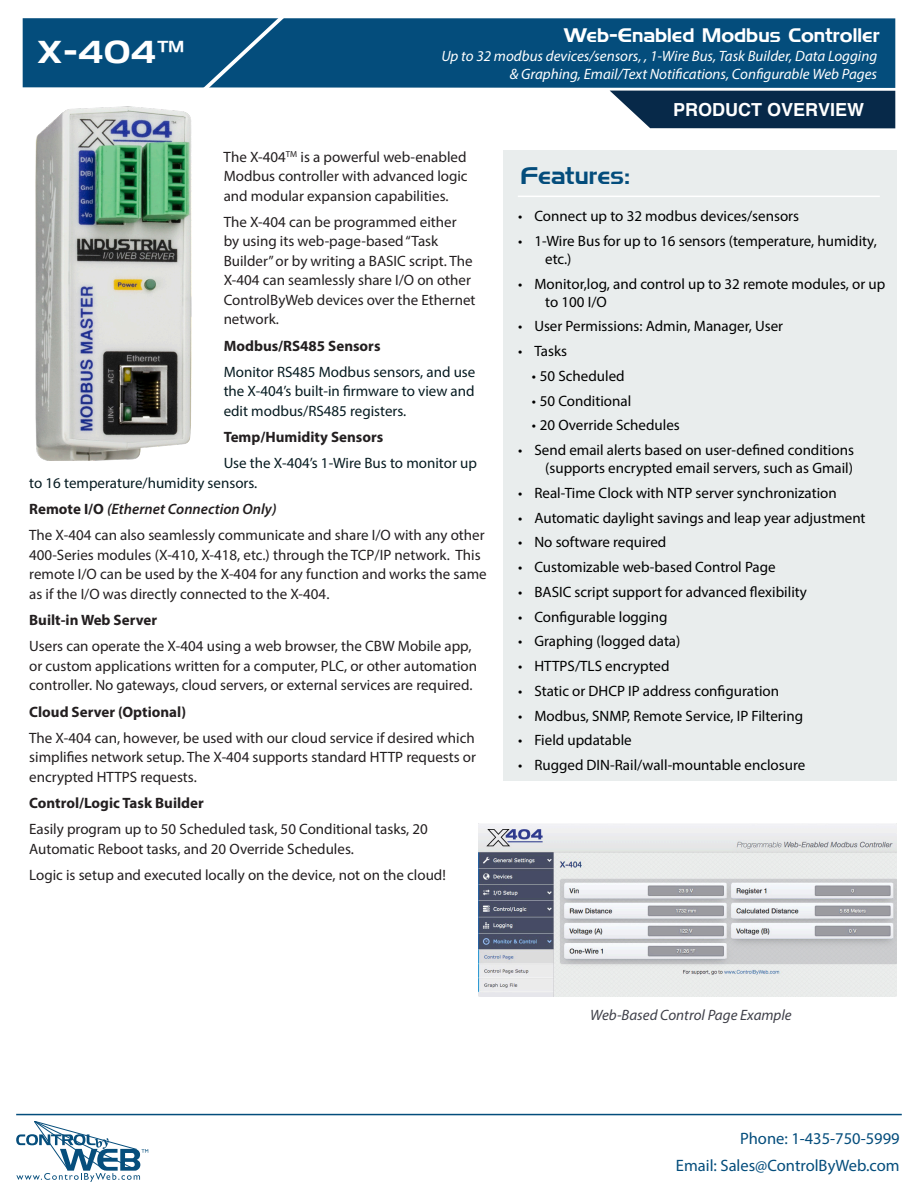
<style>
.page{position:relative;width:918px;height:1188px;background:#fff}
.page>*{position:absolute;margin:0;border:0;box-sizing:border-box;transform-origin:0 0}
.TOC_-_Header_-_Main{font:31.5px "Denmark";color:#fff}
.Bullet_List_Header{font:24px "Denmark";color:#044d7c}
.Sub_Header_-_Product{font:19.5px "Denmark";color:#fff}
.t1{font:700 18px "Helvetica";color:#fff}
.t2{font:16.5px/26.5px "Myriad Pro";color:#044d7c;text-align:right}
.Body{font:15px/19.5px "Myriad Pro";color:#231f20}
.t3{font:15px/18px "Myriad Pro";color:#000}
.Body-2{font:15px/19.5px "Myriad Pro";color:#061b21;text-align:justify}
.Product_Description{font:italic 15px/18px "Myriad Pro";color:#fff;text-align:right}
.Body-3{font:700 15px "Myriad Pro";color:#231f20}
.Body-4{font:italic 600 15px "Myriad Pro";color:#231f20}
.t4{font:italic 15px "Myriad Pro";color:#3e3f48}
.s1{font-weight:700;font-style:normal}
</style>
<div class="page">
<hr style="left:16px;top:1114px;width:886px;height:1px;background:#044d7c">
<svg style="left:16px;top:1121px;width:132px;height:61px"></svg>
<div style="left:23px;top:18px;width:872px;height:70px;background:#044d7c"></div>
<svg style="left:610px;top:91px;width:285px;height:37px;background:#183855"></svg>
<svg style="left:195px;top:18px;width:99px;height:70px;background:#145884"></svg>
<div style="left:503px;top:150px;width:393px;height:631px;background:#e9eded"></div>
<hr style="left:518px;top:196px;width:362px;height:1px;background:#fff">
<img style="left:36px;top:106px;width:155px;height:355px">
<img style="left:479px;top:823px;width:418px;height:174px">
<p class="Sub_Header_-_Product" style="left:564px;top:24px;width:317px">Web-Enabled Modbus Controller</p>
<p class="TOC_-_Header_-_Main" style="left:36px;top:33px;width:149px">X-404™</p>
<p class="Product_Description" style="left:441px;top:47px;width:437px">Up to 32 modbus devices/sensors, , 1-Wire Bus, Task Builder, Data Logging &amp; Graphing, Email/Text Notifications, Configurable Web Pages</p>
<p class="Body" style="left:224px;top:147px;width:246px;text-align:justify">The X-404<sup>TM</sup> is a powerful web-enabled Modbus controller with advanced logic and modular expansion capabilities.</p>
<p class="Body" style="left:224px;top:212px;width:253px">The X-404 can be programmed either by using its web-page-based “Task Builder” or by writing a BASIC script. The X-404 can seamlessly share I/O on other ControlByWeb devices over the Ethernet network.</p>
<p class="Body-3" style="left:224px;top:336px;width:158px">Modbus/RS485 Sensors</p>
<p class="Body-2" style="left:224px;top:362px;width:253px">Monitor RS485 Modbus sensors, and use the X-404’s built-in firmware to view and edit modbus/RS485 registers.</p>
<p class="Body-3" style="left:224px;top:427px;width:161px">Temp/Humidity Sensors</p>
<p class="Body-2" style="left:29px;top:453px;width:449px;text-indent:194px">Use the X-404’s 1-Wire Bus to monitor up to 16 temperature/humidity sensors.</p>
<p class="Body-4" style="left:29px;top:500px;width:249px"><span class="s1">Remote I/O</span> (Ethernet Connection Only)</p>
<p class="Body" style="left:29px;top:525px;width:459px">The X-404 can also seamlessly communicate and share I/O with any other 400-Series modules (X-410, X-418, etc.) through the TCP/IP network. This remote I/O can be used by the X-404 for any function and works the same as if the I/O was directly connected to the X-404.</p>
<p class="Body-3" style="left:29px;top:610px;width:129px">Built-in Web Server</p>
<p class="Body" style="left:29px;top:636px;width:449px">Users can operate the X-404 using a web browser, the CBW Mobile app, or custom applications written for a computer, PLC, or other automation controller. No gateways, cloud servers, or external services are required.</p>
<p class="Body-3" style="left:29px;top:702px;width:158px">Cloud Server (Optional)</p>
<p class="Body" style="left:29px;top:728px;width:448px;text-align:justify">The X-404 can, however, be used with our cloud service if desired which simplifies network setup. The X-404 supports standard HTTP requests or encrypted HTTPS requests.</p>
<p class="Body-3" style="left:29px;top:793px;width:176px">Control/Logic Task Builder</p>
<p class="Body" style="left:29px;top:819px;width:400px">Easily program up to 50 Scheduled task, 50 Conditional tasks, 20<br>Automatic Reboot tasks, and 20 Override Schedules.</p>
<p class="Body" style="left:29px;top:865px;width:418px">Logic is setup and executed locally on the device, not on the cloud!</p>
<p class="t1" style="left:673px;top:95px;width:192px">PRODUCT OVERVIEW</p>
<p class="Bullet_List_Header" style="left:520px;top:161px;width:111px">Features:</p>
<p class="t3" style="left:518px;top:207px;width:282px">• Connect up to 32 modbus devices/sensors</p>
<p class="t3" style="left:545px;top:232px;width:333px;text-indent:-27px">• 1-Wire Bus for up to 16 sensors (temperature, humidity, etc.)</p>
<p class="t3" style="left:545px;top:274px;width:342px;text-indent:-27px">• Monitor,log, and control up to 32 remote modules, or up to 100 I/O</p>
<p class="t3" style="left:518px;top:317px;width:266px">• User Permissions: Admin, Manager, User</p>
<p class="t3" style="left:518px;top:342px;width:50px">• Tasks</p>
<p class="t3" style="left:532px;top:367px;width:94px">• 50 Scheduled</p>
<p class="t3" style="left:532px;top:391px;width:101px">• 50 Conditional</p>
<p class="t3" style="left:532px;top:416px;width:150px">• 20 Override Schedules</p>
<p class="t3" style="left:518px;top:441px;width:337px;text-align:right">• Send email alerts based on user-defined conditions (supports encrypted email servers, such as Gmail)</p>
<p class="t3" style="left:518px;top:484px;width:320px">• Real-Time Clock with NTP server synchronization</p>
<p class="t3" style="left:518px;top:508px;width:349px">• Automatic daylight savings and leap year adjustment</p>
<p class="t3" style="left:518px;top:533px;width:150px">• No software required</p>
<p class="t3" style="left:518px;top:558px;width:259px">• Customizable web-based Control Page</p>
<p class="t3" style="left:518px;top:583px;width:290px">• BASIC script support for advanced flexibility</p>
<p class="t3" style="left:518px;top:607px;width:151px">• Configurable logging</p>
<p class="t3" style="left:518px;top:632px;width:164px">• Graphing (logged data)</p>
<p class="t3" style="left:518px;top:657px;width:153px">• HTTPS/TLS encrypted</p>
<p class="t3" style="left:518px;top:682px;width:262px">• Static or DHCP IP address configuration</p>
<p class="t3" style="left:518px;top:706px;width:286px">• Modbus, SNMP, Remote Service, IP Filtering</p>
<p class="t3" style="left:518px;top:731px;width:115px">• Field updatable</p>
<p class="t3" style="left:518px;top:756px;width:289px">• Rugged DIN-Rail/wall-mountable enclosure</p>
<p class="t4" style="left:590px;top:1005px;width:203px">Web-Based Control Page Example</p>
<p class="t2" style="left:676px;top:1125px;width:225px">Phone: 1-435-750-5999<br>Email: Sales@ControlByWeb.com</p>
</div>
